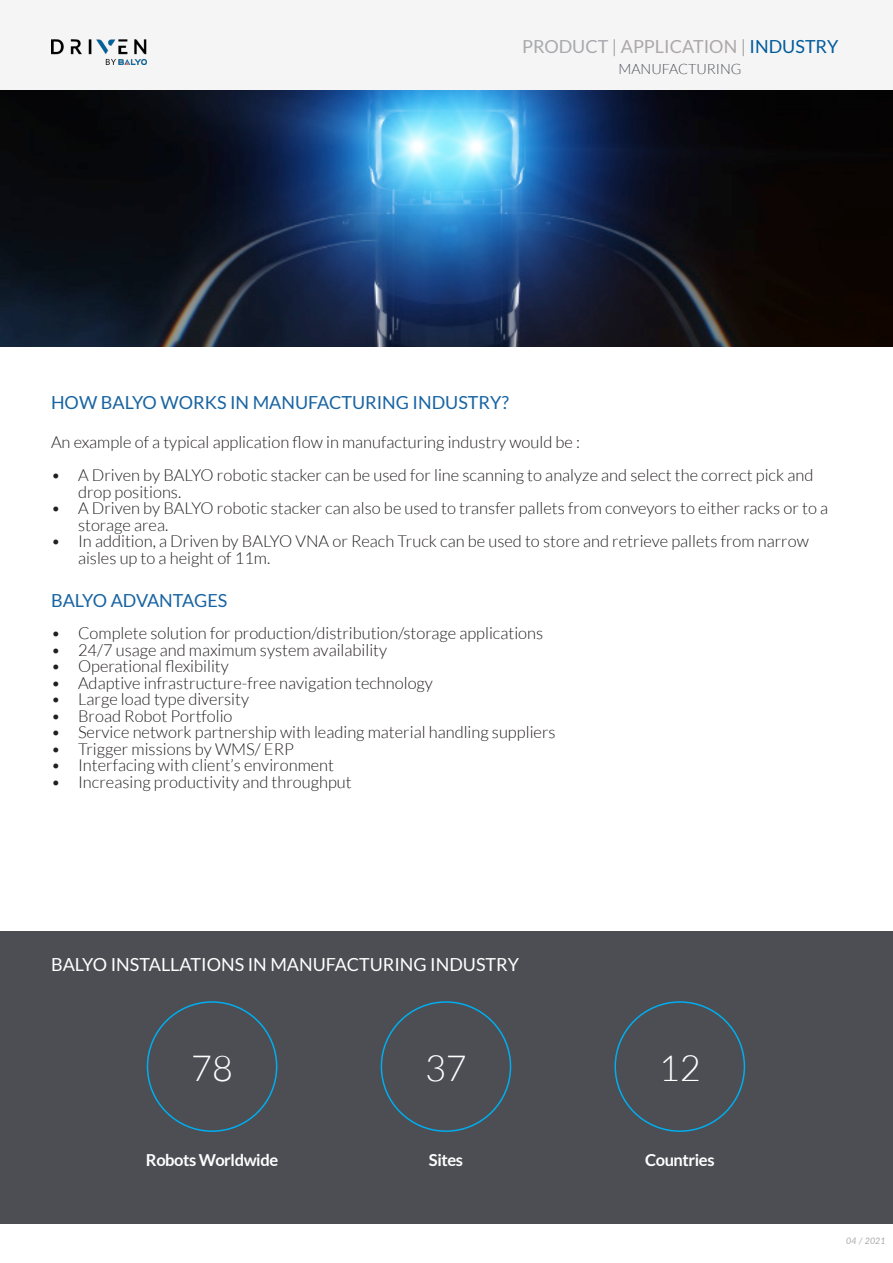
<style>
.page{position:relative;width:893px;height:1263px;background:#fff}
.page>*{position:absolute;margin:0;border:0;box-sizing:border-box;transform-origin:0 0}
.TXT_-_gros_titre{font:300 36px "Lato";color:#fff}
.TXT_-_puce_bleu{font:18px "Lato";color:#1864a2}
.TXT_-_titre_bleu{font:18px "Lato";color:#fff}
.t1{font:18px "Lato";color:#aca8a9}
.TXT-courant_light{font:300 16.5px/16.5px "Lato";color:#231f20}
.TXT-courant_light-2{font:700 16.5px "Lato";letter-spacing:-.025em;color:#fff}
.t2{font:300 14.25px "Lato";color:#4c4e54}
.t3{font:italic 9px "Lato";color:#aca8a9}
.s1{color:#a8a9ad}
.s2{color:#005b9c}
</style>
<div class="page">
<div style="left:0;top:0;width:893px;height:90px;background:#f5f5f5"></div>
<img style="left:51px;top:39px;width:96px;height:25px">
<hr style="left:0;top:0;width:1px;height:90px;background:#ebebec">
<img style="left:0;top:90px;width:893px;height:256px">
<div style="left:0;top:931px;width:893px;height:293px;background:#4c4e54"></div>
<p class="t1" style="left:522px;top:36px;width:318px"><span class="s1">PRODUCT</span> | APPLICATION | <span class="s2">INDUSTRY</span></p>
<p class="t2" style="left:618px;top:61px;width:125px">MANUFACTURING</p>
<p class="TXT_-_puce_bleu" style="left:51px;top:392px;width:459px">HOW BALYO WORKS IN MANUFACTURING INDUSTRY?</p>
<p class="TXT-courant_light" style="left:51px;top:434px;width:531px">An example of a typical application flow in manufacturing industry would be :</p>
<p class="TXT-courant_light" style="left:78px;top:467px;width:737px;text-indent:-27px">• A Driven by BALYO robotic stacker can be used for line scanning to analyze and select the correct pick and drop positions.</p>
<p class="TXT-courant_light" style="left:78px;top:500px;width:752px;text-indent:-27px">• A Driven by BALYO robotic stacker can also be used to transfer pallets from conveyors to either racks or to a storage area.</p>
<p class="TXT-courant_light" style="left:78px;top:533px;width:732px;text-indent:-27px">• In addition, a Driven by BALYO VNA or Reach Truck can be used to store and retrieve pallets from narrow aisles up to a height of 11m.</p>
<p class="TXT_-_puce_bleu" style="left:51px;top:590px;width:178px">BALYO ADVANTAGES</p>
<p class="TXT-courant_light" style="left:51px;top:625px;width:494px">• Complete solution for production/distribution/storage applications</p>
<p class="TXT-courant_light" style="left:51px;top:642px;width:338px">• 24/7 usage and maximum system availability</p>
<p class="TXT-courant_light" style="left:51px;top:658px;width:179px">• Operational flexibility</p>
<p class="TXT-courant_light" style="left:51px;top:675px;width:383px">• Adaptive infrastructure-free navigation technology</p>
<p class="TXT-courant_light" style="left:51px;top:691px;width:200px">• Large load type diversity</p>
<p class="TXT-courant_light" style="left:51px;top:708px;width:183px">• Broad Robot Portfolio</p>
<p class="TXT-courant_light" style="left:51px;top:724px;width:506px">• Service network partnership with leading material handling suppliers</p>
<p class="TXT-courant_light" style="left:51px;top:741px;width:244px">• Trigger missions by WMS/ ERP</p>
<p class="TXT-courant_light" style="left:51px;top:757px;width:284px">• Interfacing with client’s environment</p>
<p class="TXT-courant_light" style="left:51px;top:774px;width:302px">• Increasing productivity and throughput</p>
<p class="TXT_-_titre_bleu" style="left:51px;top:954px;width:470px">BALYO INSTALLATIONS IN MANUFACTURING INDUSTRY</p>
<p class="TXT_-_gros_titre" style="left:191px;top:1049px;width:43px">78</p>
<p class="TXT_-_gros_titre" style="left:425px;top:1049px;width:43px">37</p>
<p class="TXT_-_gros_titre" style="left:659px;top:1049px;width:43px">12</p>
<p class="TXT-courant_light-2" style="left:146px;top:1150px;width:134px">Robots Worldwide</p>
<p class="TXT-courant_light-2" style="left:429px;top:1150px;width:36px">Sites</p>
<p class="TXT-courant_light-2" style="left:645px;top:1150px;width:71px">Countries</p>
<p class="t3" style="left:846px;top:1234px;width:41px">04 / 2021</p>
</div>
